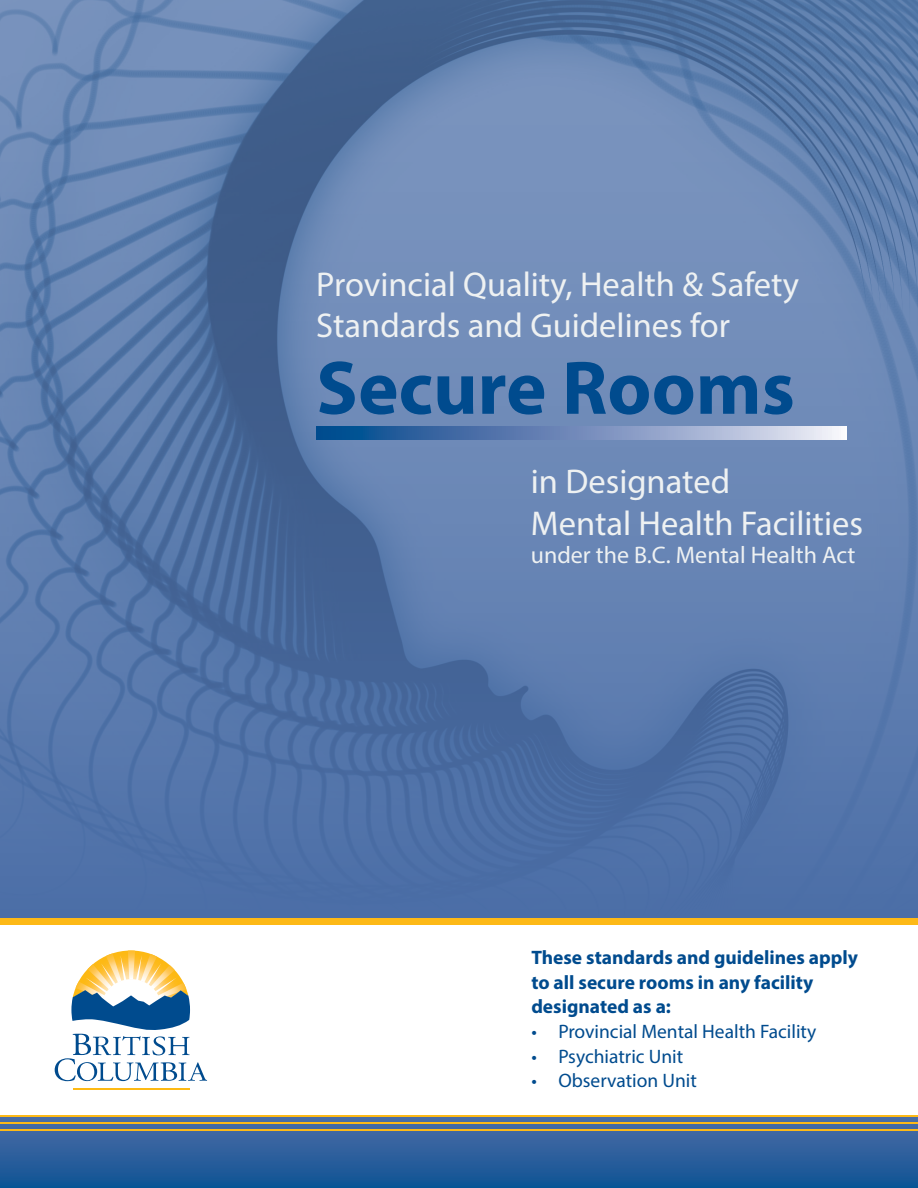
<style>
.page{position:relative;width:918px;height:1188px;background:#fff}
.page>*{position:absolute;margin:0;border:0;box-sizing:border-box;transform-origin:0 0}
.t1{font:700 76.5px "Myriad Pro";color:#004b8e}
.t2{font:34.5px/41.4px "Myriad Pro";color:#eef1f2}
.t3{font:24px "Myriad Pro";color:#eef1f2}
.t4{font:700 19.5px/24.8px "Myriad Pro";color:#004b8e}
.t5{font:19.5px "Myriad Pro";color:#004b8e}
</style>
<div class="page">
<hr style="left:73px;top:1088px;width:116px;height:2px;background:#fdb913">
<svg style="left:55px;top:951px;width:152px;height:130px"></svg>
<img style="left:0;top:0;width:918px;height:916px">
<svg style="left:316px;top:426px;width:530px;height:14px;background:#7592be"></svg>
<svg style="left:0;top:1117px;width:918px;height:71px;background:#2f619b"></svg>
<hr style="left:0;top:1115px;width:918px;height:2px;background:#fdb917">
<hr style="left:0;top:1122px;width:918px;height:2px;background:#fdb917">
<hr style="left:0;top:1129px;width:918px;height:1px;background:#fdb917">
<div style="left:0;top:918px;width:918px;height:7px;background:#fdb917"></div>
<p class="t2" style="left:316px;top:263px;width:484px">Provincial Quality, Health &amp; Safety<br>Standards and Guidelines for</p>
<h1 class="t1" style="left:316px;top:338px;width:480px">Secure Rooms</h1>
<p class="t2" style="left:531px;top:460px;width:334px">in Designated<br>Mental Health Facilities</p>
<p class="t3" style="left:531px;top:541px;width:326px">under the B.C. Mental Health Act</p>
<p class="t4" style="left:531px;top:944px;width:328px">These standards and guidelines apply to all secure rooms in any facility designated as a:</p>
<p class="t5" style="left:531px;top:1019px;width:287px">• Provincial Mental Health Facility</p>
<p class="t5" style="left:531px;top:1044px;width:153px">• Psychiatric Unit</p>
<p class="t5" style="left:531px;top:1069px;width:167px">• Observation Unit</p>
</div>
